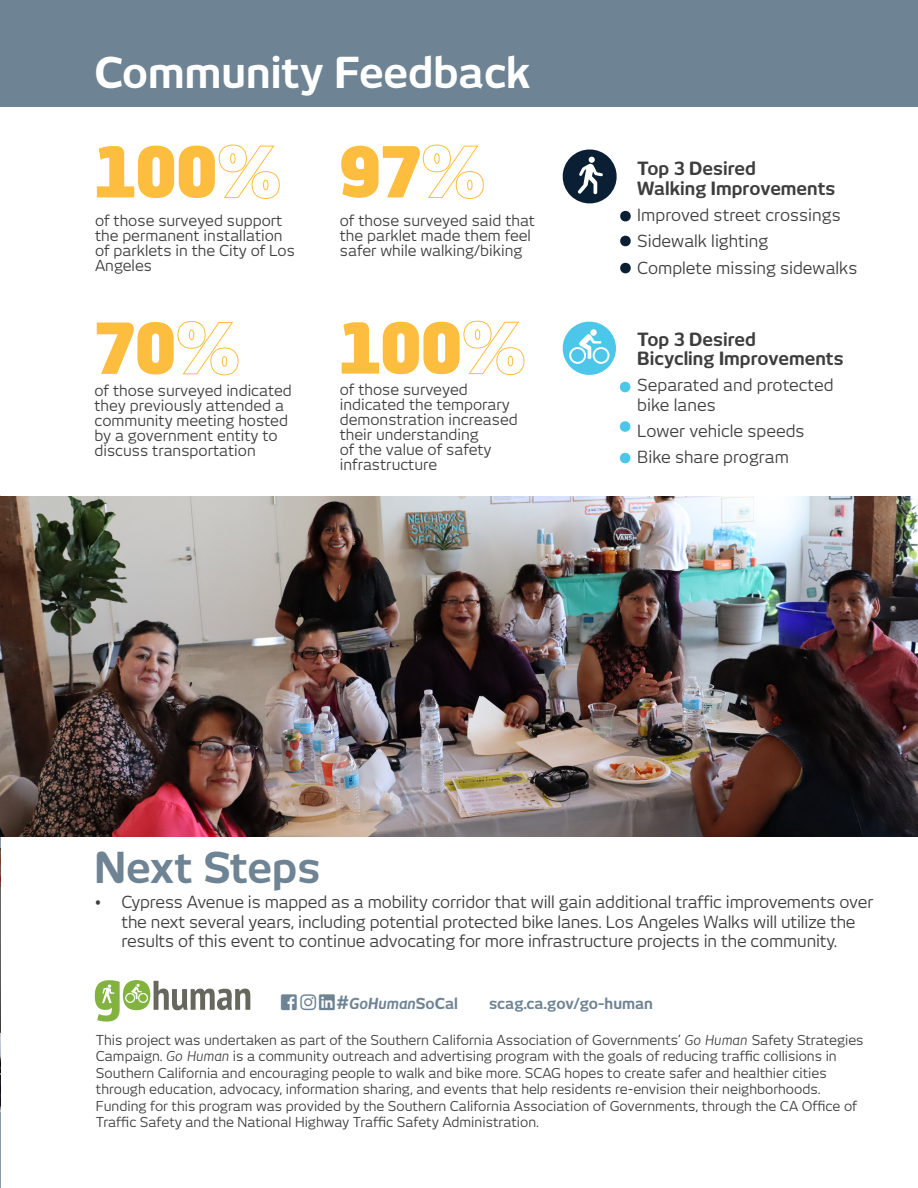
<style>
.page{position:relative;width:918px;height:1188px;background:#fff}
.page>*{position:absolute;margin:0;border:0;box-sizing:border-box;transform-origin:0 0}
.t1{font:800 69px "New June";color:#fdbd3e}
.t2{font:700 42px "New June";color:#fff}
.t3{font:700 42px "New June";color:#6e8393}
.t4{font:700 18px/19.5px "New June";color:#3e3e3f}
.t5{font:16.5px/19.5px "New June";letter-spacing:-.01em;color:#3e3e3f;text-align:center}
.t6{font:15px/15px "New June";color:#3e3e3f}
.t7{font:700 15px "New June";color:#6e8393}
.t8{font:italic 700 15px "New June";color:#6e8393}
.t9{font:13.5px/16.5px "New June";color:#3e3e3f}
.s1{color:#fff}
.s2{font-style:normal;font-size:18px}
.s3{font-style:normal}
.s4{font-style:italic}
</style>
<div class="page">
<svg style="left:0;top:496px;width:1px;height:692px"></svg>
<img style="left:0;top:849px;width:1px;height:262px">
<div style="left:0;top:0;width:918px;height:107px;background:#6e8393"></div>
<svg style="left:95px;top:980px;width:155px;height:42px"></svg>
<img style="left:0;top:497px;width:918px;height:340px">
<svg style="left:620px;top:235px;width:11px;height:12px"></svg>
<svg style="left:620px;top:262px;width:11px;height:12px"></svg>
<svg style="left:562px;top:149px;width:69px;height:73px"></svg>
<svg style="left:619px;top:421px;width:12px;height:11px"></svg>
<svg style="left:562px;top:321px;width:69px;height:72px"></svg>
<svg style="left:619px;top:452px;width:12px;height:12px"></svg>
<p class="t2" style="left:94px;top:48px;width:438px">Community Feedback</p>
<p class="t1" style="left:95px;top:131px;width:188px">100<span class="s1">%</span></p>
<p class="t6" style="left:95px;top:213px;width:201px">of those surveyed support the permanent installation of parklets in the City of Los<br>Angeles</p>
<p class="t1" style="left:94px;top:308px;width:147px">70%</p>
<p class="t6" style="left:94px;top:382px;width:199px">of those surveyed indicated they previously attended a community meeting hosted by a government entity to discuss transportation</p>
<p class="t1" style="left:340px;top:131px;width:147px">97<span class="s1">%</span></p>
<p class="t6" style="left:340px;top:213px;width:197px">of those surveyed said that the parklet made them feel safer while walking/biking</p>
<p class="t1" style="left:340px;top:307px;width:188px">100%</p>
<p class="t6" style="left:340px;top:382px;width:180px">of those surveyed indicated the temporary demonstration increased their understanding<br>of the value of safety infrastructure</p>
<p class="t4" style="left:637px;top:159px;width:200px">Top 3 Desired<br>Walking Improvements</p>
<p class="t5" style="left:637px;top:205px;width:205px">Improved street crossings</p>
<p class="t5" style="left:637px;top:232px;width:133px">Sidewalk lighting</p>
<p class="t5" style="left:637px;top:258px;width:222px">Complete missing sidewalks</p>
<p class="t4" style="left:637px;top:329px;width:208px">Top 3 Desired<br>Bicycling Improvements</p>
<p class="t5" style="left:637px;top:375px;width:198px;text-align:left">Separated and protected bike lanes</p>
<p class="t5" style="left:637px;top:421px;width:169px">Lower vehicle speeds</p>
<p class="t5" style="left:637px;top:447px;width:153px">Bike share program</p>
<p class="t3" style="left:94px;top:843px;width:228px">Next Steps</p>
<p class="t5" style="left:94px;top:892px;width:780px">• Cypress Avenue is mapped as a mobility corridor that will gain additional traffic improvements over the next several years, including potential protected bike lanes. Los Angeles Walks will utilize the results of this event to continue advocating for more infrastructure projects in the community.</p>
<p class="t8" style="left:337px;top:995px;width:123px"><span class="s2">#</span>GoHuman<span class="s3">SoCal</span></p>
<p class="t7" style="left:489px;top:995px;width:165px">scag.ca.gov/go-human</p>
<p class="t9" style="left:96px;top:1031px;width:769px">This project was undertaken as part of the Southern California Association of Governments’ <span class="s4">Go Human</span> Safety Strategies Campaign. <span class="s4">Go Human</span> is a community outreach and advertising program with the goals of reducing traffic collisions in Southern California and encouraging people to walk and bike more. SCAG hopes to create safer and healthier cities through education, advocacy, information sharing, and events that help residents re-envision their neighborhoods.<br>Funding for this program was provided by the Southern California Association of Governments, through the CA Office of Traffic Safety and the National Highway Traffic Safety Administration.</p>
</div>
